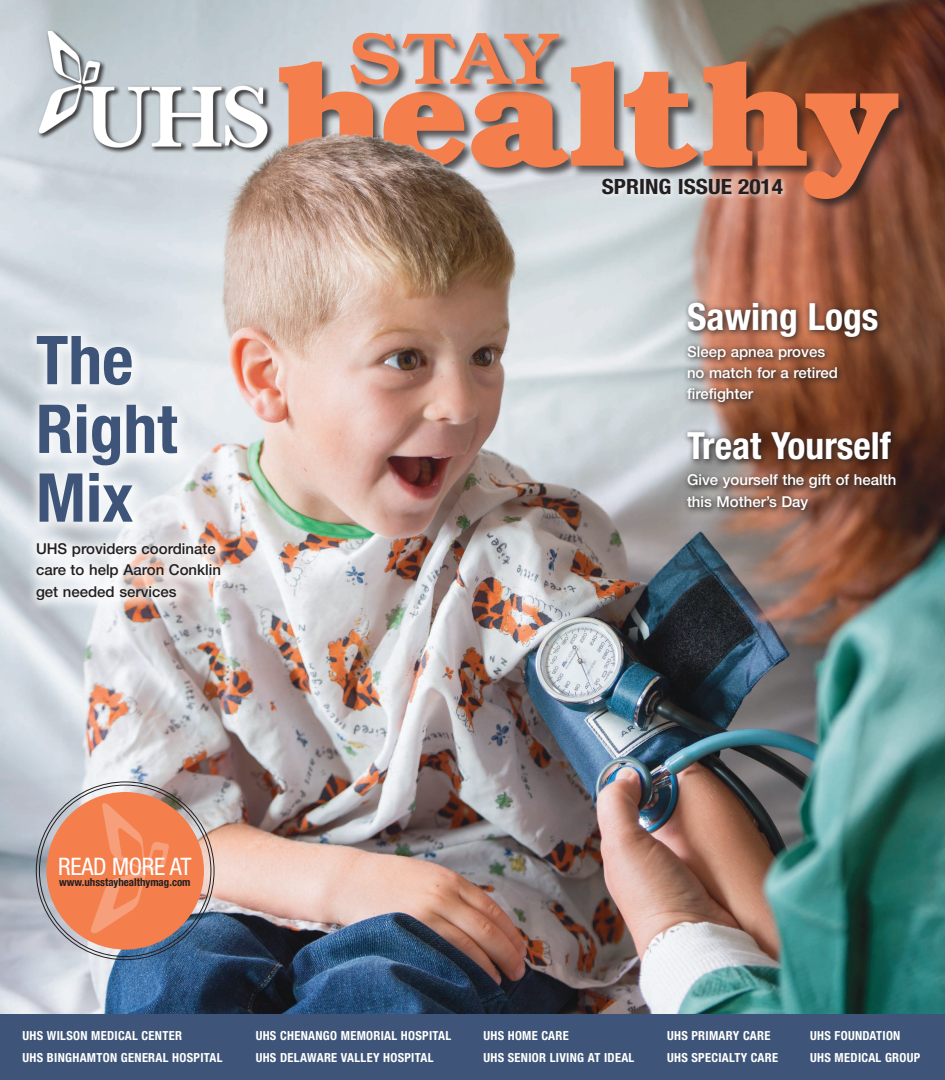
<style>
.page{position:relative;width:945px;height:1080px;background:#fff}
.page>*{position:absolute;margin:0;border:0;box-sizing:border-box;transform-origin:0 0}
.t1{font:700 condensed 67.5px/68.8px "Helvetica Neue LT Std";color:#3e5579}
._08_cover_smallheads{font:700 condensed 37.5px "Helvetica Neue LT Std";color:#fff}
._01_Body_No_Indent_U{font:condensed 24.12px "Helvetica Neue";letter-spacing:-.01em;color:#fff}
.t2{font:700 condensed 21.12px "Helvetica Neue LT Std";color:#231f20;scale:1.11 1}
._08_cover_smallcuts{font:500 15px/21.2px "Helvetica Neue LT Std";color:#fff}
.t3{font:500 15px/21.2px "Helvetica Neue LT Std";color:#231f20}
.t4{font:700 condensed 12.5px "Helvetica Neue LT Std";letter-spacing:.025em;color:#fff}
._01_Body_No_Indent_U-2{font:700 condensed 10.88px "Helvetica Neue";color:#231f20}
</style>
<div class="page">
<img style="left:0;top:0;width:945px;height:1014px">
<div style="left:278px;top:60px;width:633px;height:151px;background:#231f20;opacity:.75"></div>
<svg style="left:279px;top:62px;width:619px;height:137px;background:#c88366"></svg>
<div style="left:350px;top:32px;width:221px;height:65px;background:#231f20;opacity:.75"></div>
<svg style="left:350px;top:33px;width:209px;height:52px;background:#c89e8d"></svg>
<div style="left:37px;top:29px;width:237px;height:125px;background:#231f20;opacity:.84"></div>
<img style="left:35px;top:32px;width:237px;height:127px">
<div style="left:599px;top:176px;width:190px;height:24px;background:#fff;opacity:.75"></div>
<div style="left:683px;top:298px;width:221px;height:220px;background:#231f20;opacity:.85"></div>
<div style="left:0;top:1014px;width:945px;height:66px;background:#3e5579"></div>
<div style="left:46px;top:792px;width:158px;height:158px;background:#f47e4c;border-radius:50%"></div>
<img style="left:91px;top:802px;width:79px;height:132px">
<img style="left:234px;top:119px;width:231px;height:102px">
<div style="left:25px;top:324px;width:210px;height:291px;background:#fff;opacity:.75"></div>
<p class="t1" style="left:36px;top:325px;width:143px">The<br>Right<br>Mix</p>
<p class="t3" style="left:36px;top:538px;width:187px">UHS providers coordinate care to help Aaron Conklin get needed services</p>
<p class="t2" style="left:602px;top:174px;width:165px">SPRING ISSUE 2014</p>
<p class="_08_cover_smallheads" style="left:687px;top:294px;width:193px">Sawing Logs</p>
<p class="_08_cover_smallcuts" style="left:687px;top:341px;width:152px">Sleep apnea proves no match for a retired firefighter</p>
<p class="_08_cover_smallheads" style="left:687px;top:422px;width:205px">Treat Yourself</p>
<p class="_08_cover_smallcuts" style="left:687px;top:469px;width:211px">Give yourself the gift of health this Mother’s Day</p>
<p class="_01_Body_No_Indent_U" style="left:58px;top:852px;width:135px">READ MORE AT</p>
<p class="_01_Body_No_Indent_U-2" style="left:59px;top:876px;width:133px">www.uhsstayhealthymag.com</p>
<p class="t4" style="left:22px;top:1028px;width:161px">UHS WILSON MEDICAL CENTER</p>
<p class="t4" style="left:22px;top:1050px;width:202px">UHS BINGHAMTON GENERAL HOSPITAL</p>
<p class="t4" style="left:256px;top:1028px;width:197px">UHS CHENANGO MEMORIAL HOSPITAL</p>
<p class="t4" style="left:256px;top:1050px;width:179px">UHS DELAWARE VALLEY HOSPITAL</p>
<p class="t4" style="left:483px;top:1028px;width:87px">UHS HOME CARE</p>
<p class="t4" style="left:483px;top:1050px;width:153px">UHS SENIOR LIVING AT IDEAL</p>
<p class="t4" style="left:667px;top:1028px;width:105px">UHS PRIMARY CARE</p>
<p class="t4" style="left:667px;top:1050px;width:113px">UHS SPECIALTY CARE</p>
<p class="t4" style="left:810px;top:1028px;width:92px">UHS FOUNDATION</p>
<p class="t4" style="left:810px;top:1050px;width:112px">UHS MEDICAL GROUP</p>
</div>
